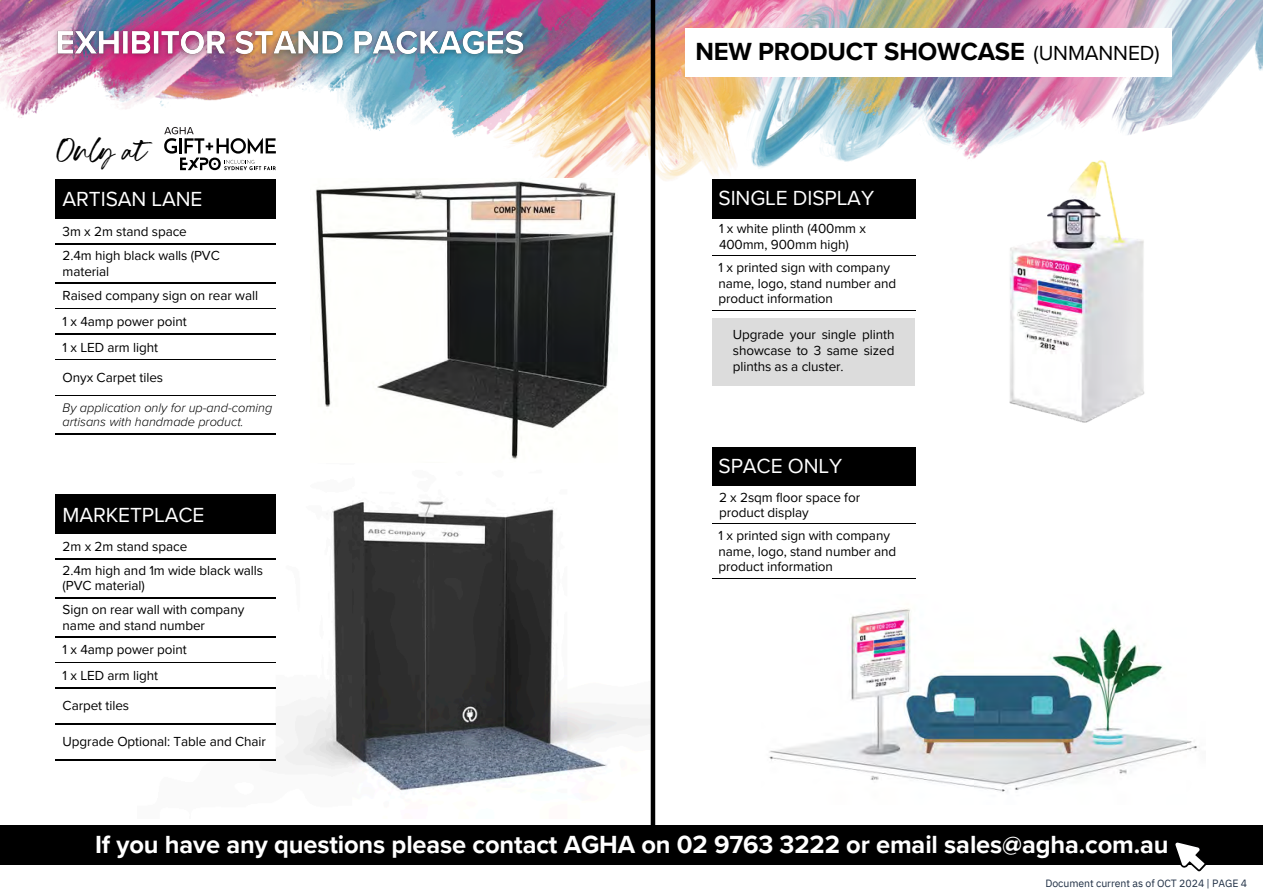
<style>
.page{position:relative;width:1263px;height:894px;background:#fff}
.page>*{position:absolute;margin:0;border:0;box-sizing:border-box;transform-origin:0 0}
.t1{font:28.35px "Galerie La Mess";color:#000}
.t2{font:700 25.5px "Proxima Nova";letter-spacing:-.005em;color:#fff}
.t3{font:700 25.5px "Proxima Nova";letter-spacing:-.005em;color:#000}
.t4{font:21px "Proxima Nova";letter-spacing:-.005em;color:#fff}
.t5{font:21px "Proxima Nova";letter-spacing:-.005em;color:#000}
.t6{font:13.5px/15.8px "Proxima Nova";letter-spacing:-.005em;color:#000}
.t7{font:italic 300 12.75px/13.8px "Proxima Nova";color:#000}
.t8{font:10.5px "IBM Plex Sans";letter-spacing:-.005em;color:#1f2f44}
</style>
<div class="page">
<img style="left:138px;top:460px;width:513px;height:357px">
<img style="left:0;top:0;width:1263px;height:213px">
<hr style="left:651px;top:0;width:4px;height:845px;background:#000">
<div style="left:0;top:825px;width:1263px;height:39px;background:#000"></div>
<div style="left:713px;top:179px;width:203px;height:39px;background:#000"></div>
<div style="left:713px;top:447px;width:203px;height:39px;background:#000"></div>
<div style="left:55px;top:180px;width:221px;height:38px;background:#000"></div>
<svg style="left:55px;top:244px;width:221px;height:190px"></svg>
<hr style="left:55px;top:243px;width:221px;height:1px;background:#000">
<hr style="left:55px;top:282px;width:221px;height:1px;background:#000">
<hr style="left:55px;top:308px;width:221px;height:1px;background:#000">
<hr style="left:55px;top:333px;width:221px;height:1px;background:#000">
<hr style="left:55px;top:359px;width:221px;height:1px;background:#000">
<hr style="left:55px;top:395px;width:221px;height:1px;background:#000">
<hr style="left:55px;top:434px;width:221px;height:1px;background:#000">
<hr style="left:55px;top:218px;width:221px;height:1px;background:#000">
<img style="left:769px;top:608px;width:428px;height:184px">
<hr style="left:713px;top:523px;width:203px;height:1px;background:#000">
<hr style="left:713px;top:578px;width:203px;height:1px;background:#000">
<img style="left:982px;top:142px;width:224px;height:281px">
<div style="left:55px;top:495px;width:221px;height:38px;background:#000"></div>
<svg style="left:55px;top:534px;width:221px;height:225px"></svg>
<hr style="left:55px;top:558px;width:221px;height:1px;background:#000">
<hr style="left:55px;top:597px;width:221px;height:1px;background:#000">
<hr style="left:55px;top:636px;width:221px;height:1px;background:#000">
<hr style="left:55px;top:662px;width:221px;height:1px;background:#000">
<hr style="left:55px;top:687px;width:221px;height:1px;background:#000">
<hr style="left:55px;top:723px;width:221px;height:1px;background:#000">
<hr style="left:55px;top:759px;width:221px;height:1px;background:#000">
<hr style="left:55px;top:533px;width:221px;height:1px;background:#000">
<div style="left:713px;top:318px;width:202px;height:68px;background:#dcdcdc"></div>
<hr style="left:713px;top:218px;width:203px;height:1px;background:#000">
<hr style="left:713px;top:255px;width:203px;height:1px;background:#000">
<hr style="left:713px;top:310px;width:203px;height:1px;background:#000">
<img style="left:310px;top:178px;width:307px;height:284px">
<div style="left:685px;top:28px;width:486px;height:49px;background:#fff"></div>
<svg style="left:164px;top:127px;width:112px;height:43px"></svg>
<img style="left:48px;top:23px;width:485px;height:44px">
<svg style="left:1174px;top:842px;width:32px;height:29px"></svg>
<p class="t1" style="left:56px;top:131px;width:91px">Only at</p>
<h5 class="t4" style="left:63px;top:187px;width:141px">ARTISAN LANE</h5>
<h6 class="t6" style="left:63px;top:223px;width:126px">3m x 2m stand space</h6>
<p class="t6" style="left:63px;top:248px;width:159px">2.4m high black walls (PVC material</p>
<h5 class="t6" style="left:63px;top:288px;width:197px">Raised company sign on rear wall</h5>
<h6 class="t6" style="left:63px;top:313px;width:126px">1 x 4amp power point</h6>
<h6 class="t6" style="left:63px;top:339px;width:97px">1 x LED arm light</h6>
<h6 class="t6" style="left:63px;top:370px;width:102px">Onyx Carpet tiles</h6>
<h6 class="t7" style="left:63px;top:401px;width:211px">By application only for up-and-coming artisans with handmade product.</h6>
<h6 class="t4" style="left:63px;top:502px;width:143px">MARKETPLACE</h6>
<h5 class="t6" style="left:63px;top:538px;width:126px">2m x 2m stand space</h5>
<h6 class="t6" style="left:63px;top:562px;width:202px">2.4m high and 1m wide black walls (PVC material)</h6>
<h6 class="t6" style="left:63px;top:601px;width:183px">Sign on rear wall with company name and stand number</h6>
<p class="t6" style="left:63px;top:641px;width:126px">1 x 4amp power point</p>
<h5 class="t6" style="left:63px;top:667px;width:97px">1 x LED arm light</h5>
<h6 class="t6" style="left:63px;top:697px;width:68px">Carpet tiles</h6>
<h6 class="t6" style="left:63px;top:733px;width:205px">Upgrade Optional: Table and Chair</h6>
<h6 class="t3" style="left:695px;top:36px;width:331px">NEW PRODUCT SHOWCASE</h6>
<h6 class="t5" style="left:1034px;top:41px;width:127px">(UNMANNED)</h6>
<h6 class="t4" style="left:719px;top:185px;width:157px">SINGLE DISPLAY</h6>
<h6 class="t6" style="left:719px;top:221px;width:149px">1 x white plinth (400mm x<br>400mm, 900mm high)</h6>
<h6 class="t6" style="left:719px;top:259px;width:179px">1 x printed sign with company name, logo, stand number and</h6>
<h6 class="t6" style="left:719px;top:291px;width:116px">product information</h6>
<h6 class="t6" style="left:733px;top:327px;width:163px;text-align:justify">Upgrade your single plinth showcase to 3 same sized plinths as a cluster.</h6>
<h6 class="t4" style="left:719px;top:453px;width:125px">SPACE ONLY</h6>
<p class="t6" style="left:719px;top:489px;width:143px">2 x 2sqm floor space for product display</p>
<h4 class="t6" style="left:719px;top:527px;width:179px">1 x printed sign with company name, logo, stand number and</h4>
<p class="t6" style="left:719px;top:559px;width:116px">product information</p>
<h6 class="t2" style="left:95px;top:829px;width:1075px">If you have any questions please contact AGHA on 02 9763 3222 or email sales@agha.com.au</h6>
<p class="t8" style="left:1045px;top:875px;width:203px">Document current as of OCT 2024 | PAGE 4</p>
</div>
